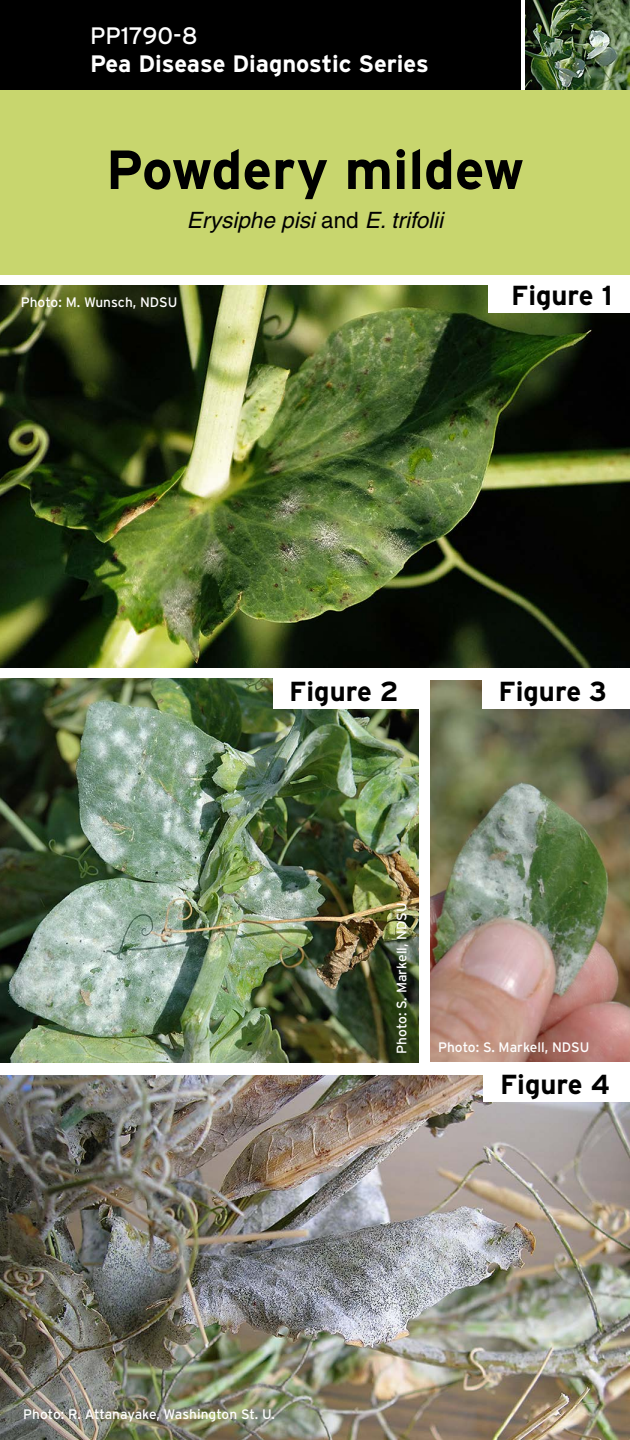
<style>
.page{position:relative;width:630px;height:1440px;background:#fff}
.page>*{position:absolute;margin:0;border:0;box-sizing:border-box;transform-origin:0 0}
.t1{font:700 55px "Interstate";color:#000}
.t2{font:700 27.5px "Interstate";color:#000}
.t3{font:700 23.75px "Interstate";color:#fff}
.t4{font:23.75px "Interstate";color:#fff}
.t5{font:italic 22.5px "Helvetica";color:#000}
.t6{font:13.75px "Interstate";color:#fff}
.s1{font-style:normal}
</style>
<div class="page">
<img style="left:525px;top:0;width:105px;height:90px">
<img style="left:0;top:286px;width:630px;height:381px">
<img style="left:0;top:679px;width:419px;height:383px">
<img style="left:0;top:1075px;width:630px;height:365px">
<img style="left:430px;top:681px;width:200px;height:380px">
<div style="left:0;top:90px;width:630px;height:184px;background:#c8d66e"></div>
<div style="left:0;top:0;width:520px;height:90px;background:#000"></div>
<div style="left:482px;top:674px;width:148px;height:35px;background:#fff"></div>
<div style="left:488px;top:278px;width:142px;height:35px;background:#fff"></div>
<div style="left:484px;top:1068px;width:146px;height:34px;background:#fff"></div>
<div style="left:273px;top:674px;width:148px;height:35px;background:#fff"></div>
<h3 class="t4" style="left:90px;top:22px;width:109px">PP1790-8</h3>
<h3 class="t3" style="left:90px;top:49px;width:340px">Pea Disease Diagnostic Series</h3>
<h1 class="t1" style="left:106px;top:136px;width:420px">Powdery mildew</h1>
<h3 class="t5" style="left:187px;top:207px;width:258px">Erysiphe pisi <span class="s1">and</span> E. trifolii</h3>
<p class="t6" style="left:21px;top:294px;width:158px">Photo: M. Wunsch, NDSU</p>
<h2 class="t2" style="left:511px;top:279px;width:103px">Figure 1</h2>
<h2 class="t2" style="left:289px;top:674px;width:111px">Figure 2</h2>
<h2 class="t2" style="left:499px;top:674px;width:110px">Figure 3</h2>
<p class="t6" style="left:393px;top:1054px;width:153px;rotate:-90deg">Photo: S. Markell, NDSU</p>
<p class="t6" style="left:438px;top:1039px;width:153px">Photo: S. Markell, NDSU</p>
<h2 class="t2" style="left:500px;top:1068px;width:111px">Figure 4</h2>
<p class="t6" style="left:23px;top:1405px;width:253px">Photo: R. Attanayake, Washington St. U.</p>
</div>
